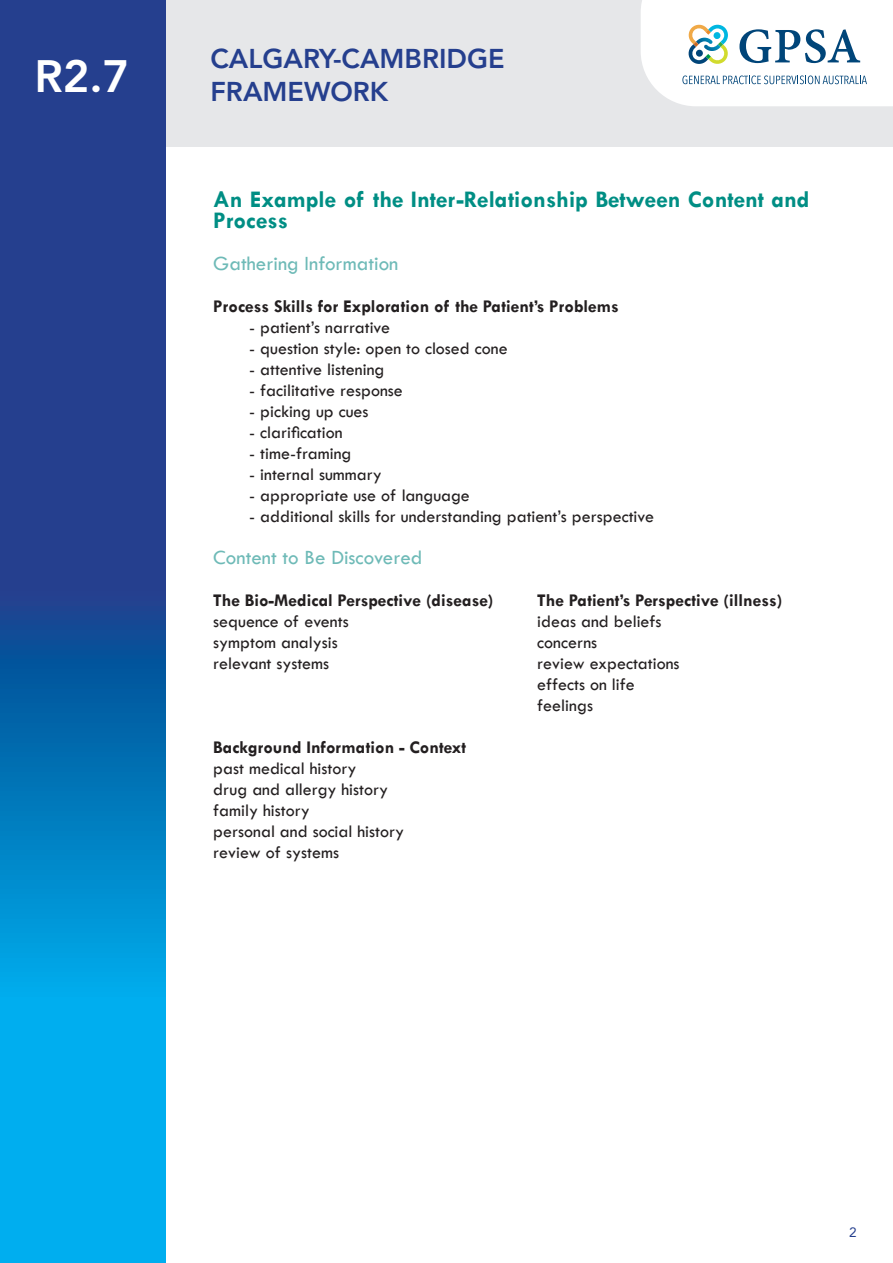
<style>
.page{position:relative;width:893px;height:1263px;background:#fff}
.page>*{position:absolute;margin:0;border:0;box-sizing:border-box;transform-origin:0 0}
.t1{font:800 45px "Avenir";color:#fff}
.t2{font:500 45px "Tw Cen";color:#fff}
.t3{font:800 27px "Avenir";color:#253f8e}
.t4{font:700 24px/21px "Tw Cen";color:#008e84}
.t5{font:500 21px "Tw Cen";color:#6ebab7}
.t6{font:500 18px/21px "Tw Cen";color:#231f20}
.t7{font:700 18px "Tw Cen";color:#231f20}
.t8{font:13.5px "Avenir";color:#253f8e}
</style>
<div class="page">
<div style="left:152px;top:0;width:741px;height:147px;background:#e6e7e9"></div>
<svg style="left:0;top:0;width:166px;height:1263px;background:#1268b0"></svg>
<svg style="left:641px;top:0;width:252px;height:106px;background:#e7eef1"></svg>
<h1 class="t1" style="left:34px;top:49px;width:96px">R2.7</h1>
<h1 class="t2" style="left:51px;top:65px;width:77px">R2.7</h1>
<h2 class="t3" style="left:210px;top:43px;width:296px">CALGARY-CAMBRIDGE</h2>
<h2 class="t3" style="left:210px;top:76px;width:179px">FRAMEWORK</h2>
<h3 class="t4" style="left:213px;top:188px;width:598px">An Example of the Inter-Relationship Between Content and<br>Process</h3>
<p class="t5" style="left:213px;top:251px;width:187px">Gathering Information</p>
<p class="t7" style="left:213px;top:295px;width:407px">Process Skills for Exploration of the Patient’s Problems</p>
<p class="t6" style="left:249px;top:317px;width:142px">- patient’s narrative</p>
<p class="t6" style="left:249px;top:338px;width:260px">- question style: open to closed cone</p>
<p class="t6" style="left:249px;top:359px;width:137px">- attentive listening</p>
<p class="t6" style="left:249px;top:380px;width:155px">- facilitative response</p>
<p class="t6" style="left:249px;top:401px;width:121px">- picking up cues</p>
<p class="t6" style="left:249px;top:422px;width:95px">- clarification</p>
<p class="t6" style="left:249px;top:443px;width:104px">- time-framing</p>
<p class="t6" style="left:249px;top:464px;width:134px">- internal summary</p>
<p class="t6" style="left:249px;top:485px;width:222px">- appropriate use of language</p>
<p class="t6" style="left:249px;top:506px;width:406px">- additional skills for understanding patient’s perspective</p>
<p class="t5" style="left:213px;top:545px;width:211px">Content to Be Discovered</p>
<p class="t7" style="left:213px;top:589px;width:282px">The Bio-Medical Perspective (disease)</p>
<p class="t7" style="left:537px;top:589px;width:247px">The Patient’s Perspective (illness)</p>
<p class="t6" style="left:213px;top:611px;width:137px">sequence of events</p>
<p class="t6" style="left:537px;top:611px;width:126px">ideas and beliefs</p>
<p class="t6" style="left:213px;top:632px;width:126px">symptom analysis</p>
<p class="t6" style="left:537px;top:632px;width:61px">concerns</p>
<p class="t6" style="left:213px;top:653px;width:117px">relevant systems</p>
<p class="t6" style="left:537px;top:653px;width:144px">review expectations effects on life feelings</p>
<p class="t7" style="left:213px;top:737px;width:254px">Background Information - Context</p>
<p class="t6" style="left:213px;top:758px;width:192px">past medical history<br>drug and allergy history family history<br>personal and social history review of systems</p>
<p class="t8" style="left:849px;top:1224px;width:9px">2</p>
</div>
